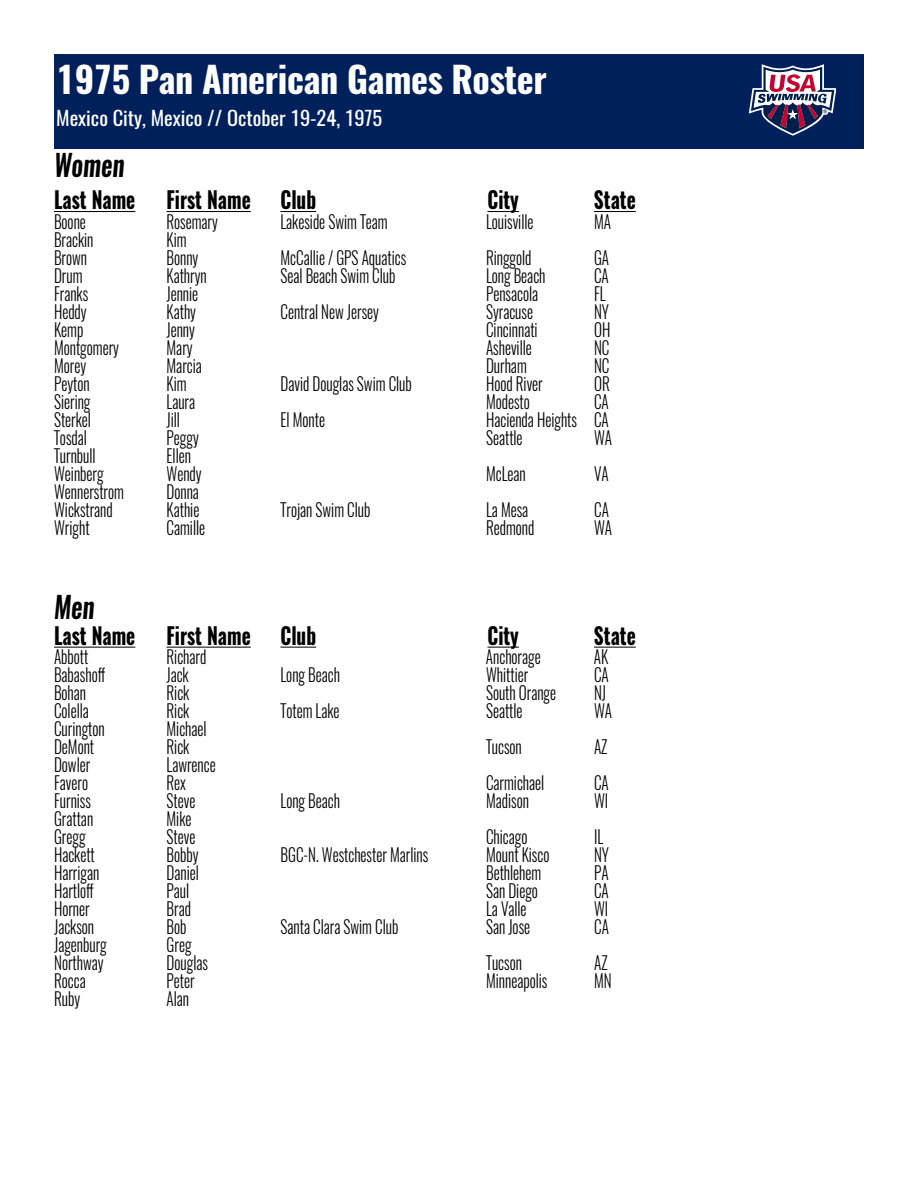
<style>
.page{position:relative;width:918px;height:1188px;background:#fff}
.page>*{position:absolute;margin:0;border:0;box-sizing:border-box;transform-origin:0 0}
.t1{font:700 36px "Oswald";letter-spacing:-.01em;color:#fff}
.t2{font:italic 600 29.7px "Oswald";color:#000;scale:.84 1}
.t3{font:700 23.1px "Oswald";color:#000;scale:.84 1}
.t4{font:19.5px "Oswald";color:#fff;scale:1.05 1}
.t5{font:300 18.15px "Oswald";color:#000;scale:.84 1}
</style>
<div class="page">
<hr style="left:54px;top:211px;width:81px;height:1px;background:#000">
<hr style="left:166px;top:211px;width:85px;height:1px;background:#000">
<hr style="left:280px;top:211px;width:36px;height:1px;background:#000">
<hr style="left:488px;top:211px;width:31px;height:1px;background:#000">
<hr style="left:594px;top:211px;width:42px;height:1px;background:#000">
<hr style="left:54px;top:647px;width:81px;height:1px;background:#000">
<hr style="left:166px;top:647px;width:85px;height:1px;background:#000">
<hr style="left:280px;top:647px;width:36px;height:1px;background:#000">
<hr style="left:488px;top:647px;width:31px;height:1px;background:#000">
<hr style="left:594px;top:647px;width:42px;height:1px;background:#000">
<div style="left:54px;top:54px;width:810px;height:94px;background:#00205c"></div>
<svg style="left:749px;top:64px;width:87px;height:72px"></svg>
<h1 class="t1" style="left:56px;top:55px;width:492px">1975 Pan American Games Roster</h1>
<p class="t4" style="left:56px;top:104px;width:312px">Mexico City, Mexico // October 19-24, 1975</p>
<h2 class="t2" style="left:54px;top:144px;width:86px">Women</h2>
<p class="t3" style="left:54px;top:184px;width:98px">Last Name</p>
<p class="t3" style="left:167px;top:184px;width:102px">First Name</p>
<p class="t3" style="left:281px;top:184px;width:44px">Club</p>
<p class="t3" style="left:488px;top:184px;width:39px">City</p>
<p class="t3" style="left:594px;top:184px;width:51px">State</p>
<p class="t5" style="left:54px;top:209px;width:39px">Boone</p>
<p class="t5" style="left:166px;top:209px;width:63px">Rosemary</p>
<p class="t5" style="left:281px;top:209px;width:129px">Lakeside Swim Team</p>
<p class="t5" style="left:486px;top:209px;width:58px">Louisville</p>
<p class="t5" style="left:594px;top:209px;width:22px">MA</p>
<p class="t5" style="left:54px;top:227px;width:48px">Brackin</p>
<p class="t5" style="left:166px;top:227px;width:25px">Kim</p>
<p class="t5" style="left:54px;top:245px;width:41px">Brown</p>
<p class="t5" style="left:167px;top:245px;width:39px">Bonny</p>
<p class="t5" style="left:281px;top:245px;width:151px">McCallie / GPS Aquatics</p>
<p class="t5" style="left:486px;top:245px;width:56px">Ringgold</p>
<p class="t5" style="left:594px;top:245px;width:20px">GA</p>
<p class="t5" style="left:54px;top:263px;width:35px">Drum</p>
<p class="t5" style="left:167px;top:263px;width:49px">Kathryn</p>
<p class="t5" style="left:281px;top:263px;width:138px">Seal Beach Swim Club</p>
<p class="t5" style="left:486px;top:263px;width:72px">Long Beach</p>
<p class="t5" style="left:594px;top:263px;width:19px">CA</p>
<p class="t5" style="left:54px;top:281px;width:42px">Franks</p>
<p class="t5" style="left:167px;top:281px;width:39px">Jennie</p>
<p class="t5" style="left:486px;top:281px;width:64px">Pensacola</p>
<p class="t5" style="left:594px;top:281px;width:15px">FL</p>
<p class="t5" style="left:54px;top:299px;width:40px">Heddy</p>
<p class="t5" style="left:167px;top:299px;width:37px">Kathy</p>
<p class="t5" style="left:281px;top:299px;width:119px">Central New Jersey</p>
<p class="t5" style="left:486px;top:299px;width:57px">Syracuse</p>
<p class="t5" style="left:594px;top:299px;width:19px">NY</p>
<p class="t5" style="left:54px;top:317px;width:36px">Kemp</p>
<p class="t5" style="left:167px;top:317px;width:35px">Jenny</p>
<p class="t5" style="left:486px;top:317px;width:63px">Cincinnati</p>
<p class="t5" style="left:594px;top:317px;width:21px">OH</p>
<p class="t5" style="left:54px;top:335px;width:79px">Montgomery</p>
<p class="t5" style="left:167px;top:335px;width:33px">Mary</p>
<p class="t5" style="left:486px;top:335px;width:56px">Asheville</p>
<p class="t5" style="left:594px;top:335px;width:20px">NC</p>
<p class="t5" style="left:54px;top:353px;width:40px">Morey</p>
<p class="t5" style="left:167px;top:353px;width:44px">Marcia</p>
<p class="t5" style="left:486px;top:353px;width:50px">Durham</p>
<p class="t5" style="left:594px;top:353px;width:20px">NC</p>
<p class="t5" style="left:54px;top:371px;width:44px">Peyton</p>
<p class="t5" style="left:167px;top:371px;width:25px">Kim</p>
<p class="t5" style="left:281px;top:371px;width:158px">David Douglas Swim Club</p>
<p class="t5" style="left:486px;top:371px;width:69px">Hood River</p>
<p class="t5" style="left:594px;top:371px;width:20px">OR</p>
<p class="t5" style="left:54px;top:389px;width:45px">Siering</p>
<p class="t5" style="left:167px;top:389px;width:36px">Laura</p>
<p class="t5" style="left:486px;top:389px;width:54px">Modesto</p>
<p class="t5" style="left:594px;top:389px;width:19px">CA</p>
<p class="t5" style="left:54px;top:407px;width:45px">Sterkel</p>
<p class="t5" style="left:167px;top:407px;width:18px">Jill</p>
<p class="t5" style="left:281px;top:407px;width:54px">El Monte</p>
<p class="t5" style="left:486px;top:407px;width:148px">Hacienda Heights CA</p>
<p class="t5" style="left:54px;top:425px;width:41px">Tosdal</p>
<p class="t5" style="left:167px;top:425px;width:40px">Peggy</p>
<p class="t5" style="left:486px;top:425px;width:45px">Seattle</p>
<p class="t5" style="left:594px;top:425px;width:23px">WA</p>
<p class="t5" style="left:54px;top:443px;width:51px">Turnbull</p>
<p class="t5" style="left:167px;top:443px;width:31px">Ellen</p>
<p class="t5" style="left:54px;top:461px;width:60px">Weinberg</p>
<p class="t5" style="left:167px;top:461px;width:43px">Wendy</p>
<p class="t5" style="left:486px;top:461px;width:49px">McLean</p>
<p class="t5" style="left:594px;top:461px;width:19px">VA</p>
<p class="t5" style="left:54px;top:479px;width:85px">Wennerstrom</p>
<p class="t5" style="left:167px;top:479px;width:40px">Donna</p>
<p class="t5" style="left:54px;top:497px;width:71px">Wickstrand</p>
<p class="t5" style="left:167px;top:497px;width:41px">Kathie</p>
<p class="t5" style="left:281px;top:497px;width:109px">Trojan Swim Club</p>
<p class="t5" style="left:486px;top:497px;width:52px">La Mesa</p>
<p class="t5" style="left:594px;top:497px;width:19px">CA</p>
<p class="t5" style="left:54px;top:515px;width:44px">Wright</p>
<p class="t5" style="left:167px;top:515px;width:47px">Camille</p>
<p class="t5" style="left:486px;top:515px;width:59px">Redmond</p>
<p class="t5" style="left:594px;top:515px;width:23px">WA</p>
<h2 class="t2" style="left:54px;top:587px;width:50px">Men</h2>
<p class="t3" style="left:54px;top:619px;width:98px">Last Name</p>
<p class="t3" style="left:167px;top:619px;width:102px">First Name</p>
<p class="t3" style="left:281px;top:619px;width:44px">Club</p>
<p class="t3" style="left:488px;top:619px;width:39px">City</p>
<p class="t3" style="left:594px;top:619px;width:51px">State</p>
<p class="t5" style="left:54px;top:645px;width:42px">Abbott</p>
<p class="t5" style="left:166px;top:645px;width:49px">Richard</p>
<p class="t5" style="left:486px;top:645px;width:67px">Anchorage</p>
<p class="t5" style="left:594px;top:645px;width:19px">AK</p>
<p class="t5" style="left:54px;top:663px;width:62px">Babashoff</p>
<p class="t5" style="left:166px;top:663px;width:28px">Jack</p>
<p class="t5" style="left:281px;top:663px;width:72px">Long Beach</p>
<p class="t5" style="left:486px;top:663px;width:52px">Whittier</p>
<p class="t5" style="left:594px;top:663px;width:19px">CA</p>
<p class="t5" style="left:54px;top:681px;width:40px">Bohan</p>
<p class="t5" style="left:167px;top:681px;width:29px">Rick</p>
<p class="t5" style="left:486px;top:681px;width:85px">South Orange</p>
<p class="t5" style="left:594px;top:681px;width:16px">NJ</p>
<p class="t5" style="left:54px;top:699px;width:43px">Colella</p>
<p class="t5" style="left:167px;top:699px;width:29px">Rick</p>
<p class="t5" style="left:281px;top:699px;width:72px">Totem Lake</p>
<p class="t5" style="left:486px;top:699px;width:45px">Seattle</p>
<p class="t5" style="left:594px;top:699px;width:23px">WA</p>
<p class="t5" style="left:54px;top:717px;width:62px">Curington</p>
<p class="t5" style="left:167px;top:717px;width:49px">Michael</p>
<p class="t5" style="left:54px;top:735px;width:49px">DeMont</p>
<p class="t5" style="left:167px;top:735px;width:29px">Rick</p>
<p class="t5" style="left:486px;top:735px;width:44px">Tucson</p>
<p class="t5" style="left:594px;top:735px;width:17px">AZ</p>
<p class="t5" style="left:54px;top:753px;width:45px">Dowler</p>
<p class="t5" style="left:167px;top:753px;width:60px">Lawrence</p>
<p class="t5" style="left:54px;top:771px;width:42px">Favero</p>
<p class="t5" style="left:167px;top:771px;width:25px">Rex</p>
<p class="t5" style="left:486px;top:771px;width:71px">Carmichael</p>
<p class="t5" style="left:594px;top:771px;width:19px">CA</p>
<p class="t5" style="left:54px;top:789px;width:46px">Furniss</p>
<p class="t5" style="left:167px;top:789px;width:36px">Steve</p>
<p class="t5" style="left:281px;top:789px;width:72px">Long Beach</p>
<p class="t5" style="left:486px;top:789px;width:53px">Madison</p>
<p class="t5" style="left:594px;top:789px;width:18px">WI</p>
<p class="t5" style="left:54px;top:807px;width:48px">Grattan</p>
<p class="t5" style="left:167px;top:807px;width:31px">Mike</p>
<p class="t5" style="left:54px;top:825px;width:39px">Gregg</p>
<p class="t5" style="left:167px;top:825px;width:36px">Steve</p>
<p class="t5" style="left:486px;top:825px;width:51px">Chicago</p>
<p class="t5" style="left:594px;top:825px;width:12px">IL</p>
<p class="t5" style="left:54px;top:843px;width:50px">Hackett</p>
<p class="t5" style="left:167px;top:843px;width:40px">Bobby</p>
<p class="t5" style="left:281px;top:843px;width:177px">BGC-N. Westchester Marlins</p>
<p class="t5" style="left:486px;top:843px;width:77px">Mount Kisco</p>
<p class="t5" style="left:594px;top:843px;width:19px">NY</p>
<p class="t5" style="left:54px;top:861px;width:55px">Harrigan</p>
<p class="t5" style="left:167px;top:861px;width:40px">Daniel</p>
<p class="t5" style="left:486px;top:861px;width:67px">Bethlehem</p>
<p class="t5" style="left:594px;top:861px;width:19px">PA</p>
<p class="t5" style="left:54px;top:879px;width:49px">Hartloff</p>
<p class="t5" style="left:167px;top:879px;width:28px">Paul</p>
<p class="t5" style="left:486px;top:879px;width:63px">San Diego</p>
<p class="t5" style="left:594px;top:879px;width:19px">CA</p>
<p class="t5" style="left:54px;top:897px;width:44px">Horner</p>
<p class="t5" style="left:167px;top:897px;width:31px">Brad</p>
<p class="t5" style="left:486px;top:897px;width:50px">La Valle</p>
<p class="t5" style="left:594px;top:897px;width:18px">WI</p>
<p class="t5" style="left:54px;top:915px;width:49px">Jackson</p>
<p class="t5" style="left:167px;top:915px;width:25px">Bob</p>
<p class="t5" style="left:281px;top:915px;width:142px">Santa Clara Swim Club</p>
<p class="t5" style="left:486px;top:915px;width:54px">San Jose</p>
<p class="t5" style="left:594px;top:915px;width:19px">CA</p>
<p class="t5" style="left:54px;top:933px;width:64px">Jagenburg</p>
<p class="t5" style="left:167px;top:933px;width:31px">Greg</p>
<p class="t5" style="left:54px;top:951px;width:60px">Northway</p>
<p class="t5" style="left:167px;top:951px;width:51px">Douglas</p>
<p class="t5" style="left:486px;top:951px;width:44px">Tucson</p>
<p class="t5" style="left:594px;top:951px;width:17px">AZ</p>
<p class="t5" style="left:54px;top:969px;width:39px">Rocca</p>
<p class="t5" style="left:167px;top:969px;width:35px">Peter</p>
<p class="t5" style="left:486px;top:969px;width:75px">Minneapolis</p>
<p class="t5" style="left:594px;top:969px;width:23px">MN</p>
<p class="t5" style="left:54px;top:987px;width:33px">Ruby</p>
<p class="t5" style="left:167px;top:987px;width:28px">Alan</p>
</div>
